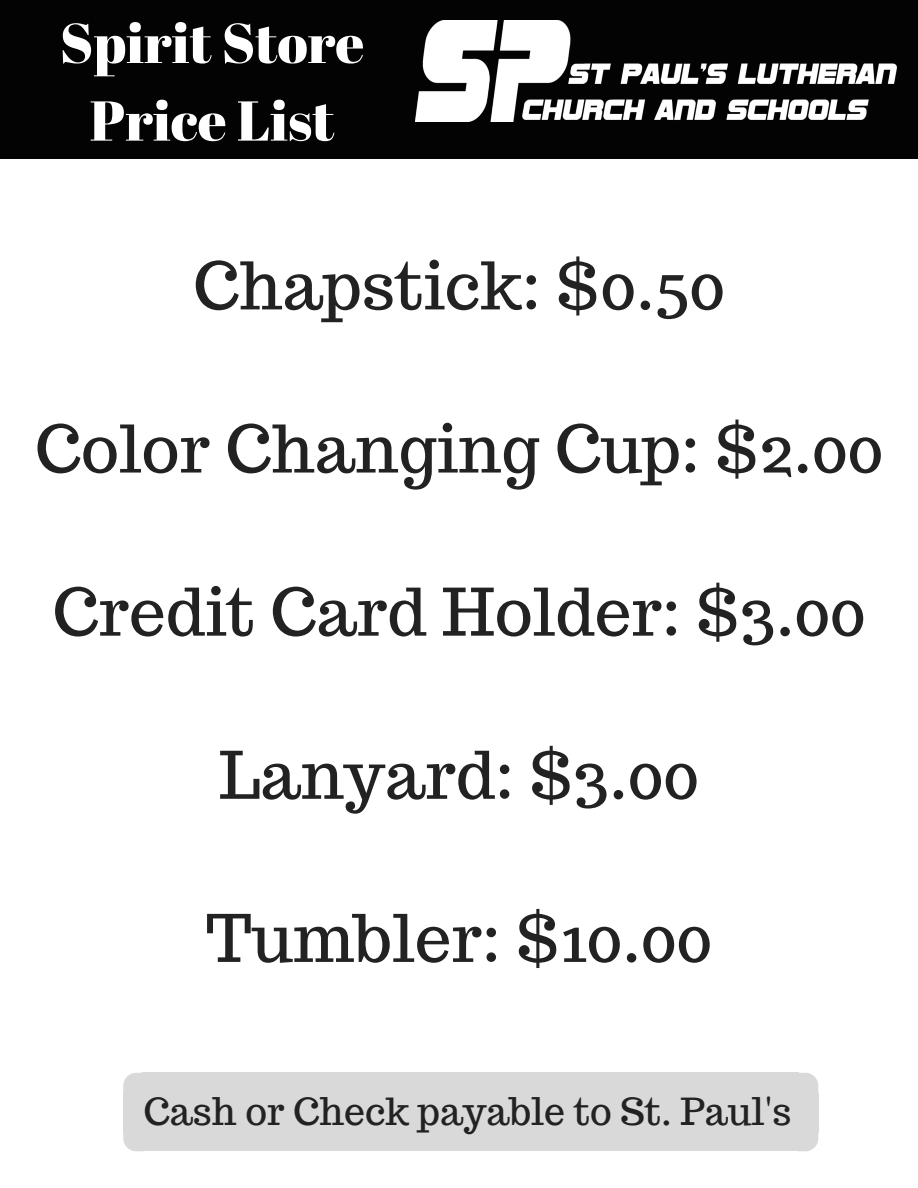
<style>
.page{position:relative;width:918px;height:1188px;background:#fff}
.page>*{position:absolute;margin:0;border:0;box-sizing:border-box;transform-origin:0 0}
.t1{font:65.4px "Trocchi";color:#222}
.t2{font:55.95px/77.7px "Abril Fatface";color:#fff;text-align:center}
.t3{font:37.35px "Trocchi";color:#222}
</style>
<div class="page">
<div style="left:0;top:0;width:918px;height:159px;background:#000"></div>
<img style="left:415px;top:20px;width:482px;height:102px">
<svg style="left:799px;top:1073px;width:19px;height:21px"></svg>
<div style="left:798px;top:1094px;width:20px;height:39px;background:#d9d9d9"></div>
<div style="left:143px;top:1094px;width:656px;height:39px;background:#d9d9d9"></div>
<div style="left:143px;top:1073px;width:656px;height:21px;background:#d9d9d9"></div>
<svg style="left:123px;top:1073px;width:20px;height:21px"></svg>
<div style="left:123px;top:1094px;width:20px;height:39px;background:#d9d9d9"></div>
<div style="left:143px;top:1133px;width:656px;height:18px;background:#d9d9d9"></div>
<svg style="left:123px;top:1133px;width:20px;height:18px"></svg>
<svg style="left:799px;top:1133px;width:19px;height:18px"></svg>
<p class="t2" style="left:60px;top:3px;width:306px">Spirit Store<br>Price List</p>
<p class="t1" style="left:193px;top:243px;width:533px">Chapstick: $0.50</p>
<p class="t1" style="left:35px;top:406px;width:850px">Color Changing Cup: $2.00</p>
<p class="t1" style="left:52px;top:569px;width:815px">Credit Card Holder: $3.00</p>
<p class="t1" style="left:219px;top:732px;width:481px">Lanyard: $3.00</p>
<p class="t1" style="left:206px;top:895px;width:508px">Tumbler: $10.00</p>
<p class="t3" style="left:144px;top:1087px;width:650px">Cash or Check payable to St. Paul's</p>
</div>
